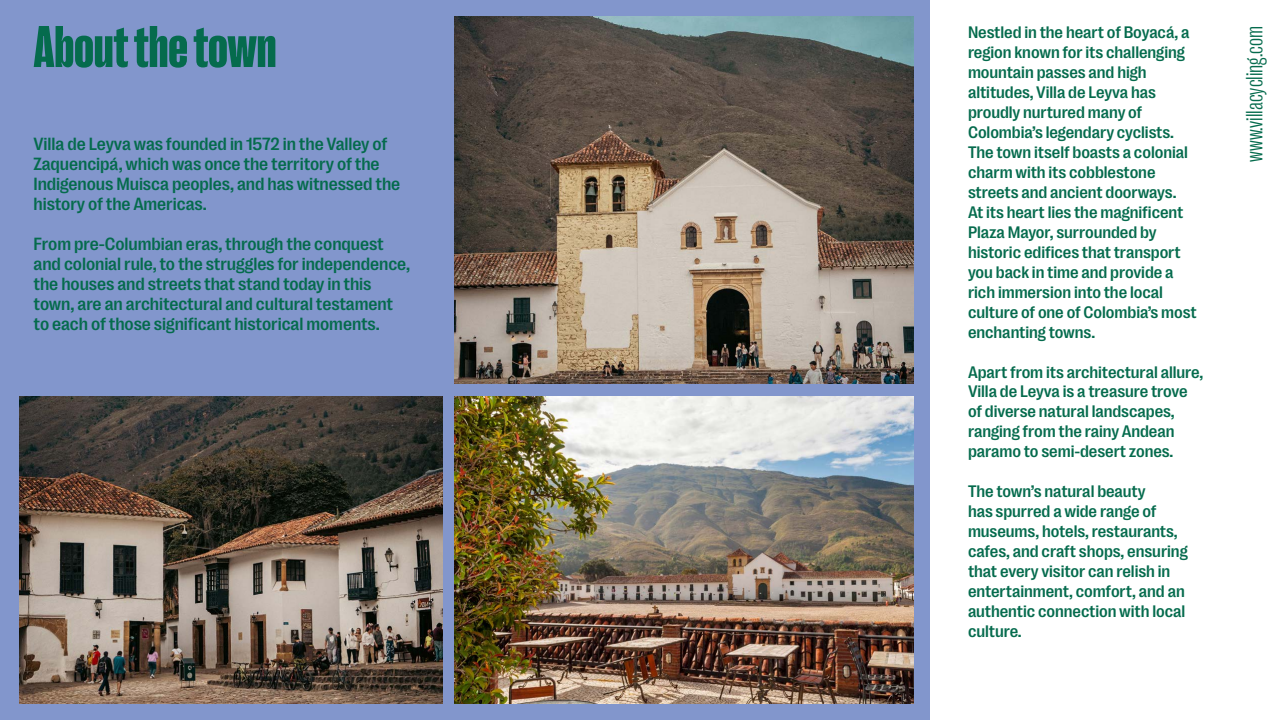
<style>
.page{position:relative;width:1280px;height:720px;background:#fff}
.page>*{position:absolute;margin:0;border:0;box-sizing:border-box;transform-origin:0 0}
.t1{font:900 60px "Right Grotesk Tight";color:#056b4d}
.t2{font:300 condensed 24px "Right Grotesk";color:#056b4d}
.t3{font:500 18px/20px "Right Grotesk";letter-spacing:-.005em;color:#056b4d}
.t4{font:500 17px/20px "Right Grotesk";letter-spacing:-.005em;color:#056b4d}
</style>
<div class="page">
<div style="left:0;top:0;width:930px;height:720px;background:#8296cc"></div>
<img style="left:455px;top:396px;width:458px;height:308px">
<img style="left:455px;top:16px;width:458px;height:368px">
<img style="left:20px;top:396px;width:423px;height:308px">
<p class="t4" style="left:968px;top:22px;width:230px">Nestled in the heart of Boyacá, a region known for its challenging mountain passes and high altitudes, Villa de Leyva has proudly nurtured many of<br>Colombia’s legendary cyclists.<br>The town itself boasts a colonial charm with its cobblestone streets and ancient doorways.<br>At its heart lies the magnificent<br>Plaza Mayor, surrounded by historic edifices that transport you back in time and provide a rich immersion into the local culture of one of Colombia’s most enchanting towns.</p>
<p class="t4" style="left:968px;top:362px;width:237px">Apart from its architectural allure,<br>Villa de Leyva is a treasure trove of diverse natural landscapes, ranging from the rainy Andean paramo to semi-desert zones.</p>
<p class="t4" style="left:968px;top:482px;width:221px">The town’s natural beauty<br>has spurred a wide range of museums, hotels, restaurants, cafes, and craft shops, ensuring that every visitor can relish in entertainment, comfort, and an authentic connection with local culture.</p>
<h1 class="t1" style="left:34px;top:16px;width:244px">About the town</h1>
<h2 class="t2" style="left:1242px;top:162px;width:138px;rotate:-90deg">www.villacycling.com</h2>
<p class="t3" style="left:34px;top:134px;width:368px">Villa de Leyva was founded in 1572 in the Valley of Zaquencipá, which was once the territory of the Indigenous Muisca peoples, and has witnessed the history of the Americas.</p>
<p class="t3" style="left:34px;top:234px;width:378px">From pre-Columbian eras, through the conquest and colonial rule, to the struggles for independence, the houses and streets that stand today in this town, are an architectural and cultural testament to each of those significant historical moments.</p>
</div>
